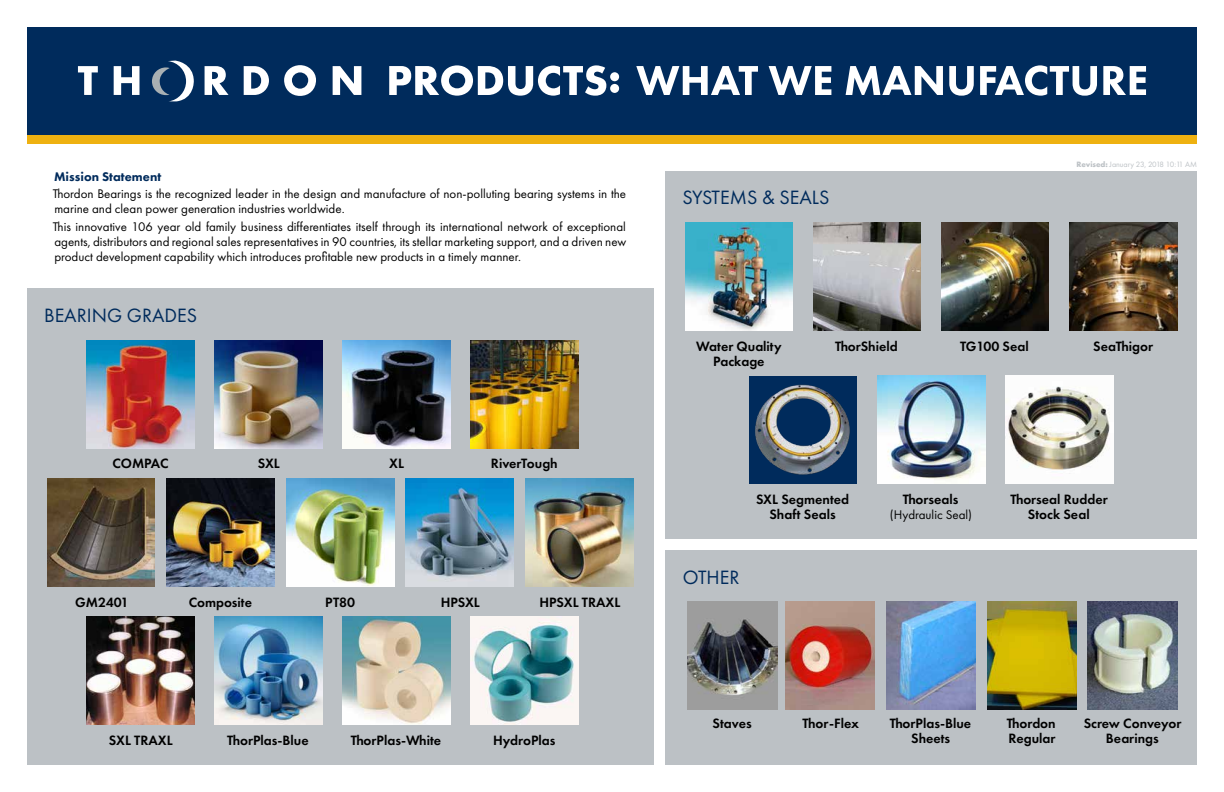
<style>
.page{position:relative;width:1224px;height:792px;background:#fff}
.page>*{position:absolute;margin:0;border:0;box-sizing:border-box;transform-origin:0 0}
.t1{font:20px "Futura PT";color:#002b5c}
.t2{font:600 14px/15px "Futura PT";color:#000;text-align:center}
.t3{font:13px/15px "Futura PT";color:#000}
.t4{font:800 13px "Futura PT";color:#002b5c}
.t5{font:8px "Futura PT";letter-spacing:-.005em;color:#bcc1c5}
.s1{font-weight:700}
</style>
<div class="page">
<div style="left:27px;top:135px;width:1170px;height:9px;background:#eeb111"></div>
<div style="left:27px;top:27px;width:1170px;height:108px;background:#002b5c"></div>
<svg style="left:389px;top:65px;width:757px;height:31px"></svg>
<div style="left:27px;top:289px;width:626px;height:476px;background:#bcc1c5"></div>
<div style="left:665px;top:550px;width:532px;height:215px;background:#bcc1c5"></div>
<div style="left:665px;top:171px;width:532px;height:368px;background:#bcc1c5"></div>
<img style="left:941px;top:222px;width:108px;height:108px">
<img style="left:786px;top:602px;width:89px;height:108px">
<img style="left:987px;top:602px;width:89px;height:108px">
<img style="left:685px;top:222px;width:108px;height:108px">
<div style="left:749px;top:376px;width:108px;height:108px;background:#002b5c"></div>
<img style="left:755px;top:384px;width:95px;height:91px">
<img style="left:688px;top:602px;width:89px;height:108px">
<img style="left:1005px;top:376px;width:108px;height:108px">
<img style="left:877px;top:376px;width:108px;height:108px">
<img style="left:1069px;top:222px;width:108px;height:108px">
<img style="left:1088px;top:602px;width:89px;height:108px">
<img style="left:813px;top:222px;width:108px;height:108px">
<img style="left:886px;top:602px;width:90px;height:108px">
<img style="left:47px;top:478px;width:108px;height:108px">
<img style="left:86px;top:340px;width:108px;height:108px">
<img style="left:86px;top:617px;width:108px;height:108px">
<img style="left:214px;top:340px;width:108px;height:108px">
<img style="left:214px;top:617px;width:108px;height:108px">
<img style="left:342px;top:340px;width:108px;height:108px">
<img style="left:342px;top:617px;width:108px;height:108px">
<img style="left:470px;top:340px;width:108px;height:108px">
<img style="left:470px;top:617px;width:108px;height:108px">
<img style="left:406px;top:478px;width:108px;height:108px">
<img style="left:286px;top:478px;width:108px;height:108px">
<img style="left:525px;top:478px;width:108px;height:108px">
<img style="left:167px;top:478px;width:108px;height:108px">
<svg style="left:78px;top:66px;width:20px;height:29px"></svg>
<svg style="left:114px;top:66px;width:25px;height:29px"></svg>
<svg style="left:205px;top:66px;width:24px;height:29px"></svg>
<svg style="left:244px;top:66px;width:25px;height:29px"></svg>
<svg style="left:284px;top:65px;width:32px;height:31px"></svg>
<svg style="left:333px;top:66px;width:28px;height:29px"></svg>
<svg style="left:152px;top:61px;width:42px;height:40px"></svg>
<p class="t4" style="left:54px;top:168px;width:109px">Mission Statement</p>
<p class="t3" style="left:53px;top:186px;width:575px">Thordon Bearings is the recognized leader in the design and manufacture of non-polluting bearing systems in the marine and clean power generation industries worldwide.</p>
<p class="t3" style="left:53px;top:219px;width:575px;text-align:justify">This innovative 106 year old family business differentiates itself through its international network of exceptional agents, distributors and regional sales representatives in 90 countries, its stellar marketing support, and a driven new product development capability which introduces profitable new products in a timely manner.</p>
<h1 class="t1" style="left:44px;top:304px;width:155px">BEARING GRADES</h1>
<p class="t2" style="left:112px;top:456px;width:58px">COMPAC</p>
<p class="t2" style="left:258px;top:456px;width:24px">SXL</p>
<p class="t2" style="left:389px;top:456px;width:16px">XL</p>
<p class="t2" style="left:491px;top:456px;width:68px">RiverTough</p>
<p class="t2" style="left:75px;top:594px;width:55px">GM2401</p>
<p class="t2" style="left:189px;top:594px;width:65px">Composite</p>
<p class="t2" style="left:325px;top:594px;width:32px">PT80</p>
<p class="t2" style="left:441px;top:594px;width:41px">HPSXL</p>
<p class="t2" style="left:539px;top:594px;width:82px">HPSXL TRAXL</p>
<p class="t2" style="left:109px;top:733px;width:65px">SXL TRAXL</p>
<p class="t2" style="left:227px;top:733px;width:83px">ThorPlas-Blue</p>
<p class="t2" style="left:351px;top:733px;width:92px">ThorPlas-White</p>
<p class="t2" style="left:493px;top:733px;width:64px">HydroPlas</p>
<h1 class="t1" style="left:682px;top:186px;width:149px">SYSTEMS &amp; SEALS</h1>
<p class="t2" style="left:696px;top:338px;width:87px">Water Quality<br>Package</p>
<p class="t2" style="left:835px;top:338px;width:64px">ThorShield</p>
<p class="t5" style="left:1076px;top:160px;width:122px"><span class="s1">Revised:</span> January 23, 2018 10:11 AM</p>
<p class="t2" style="left:960px;top:338px;width:70px">TG100 Seal</p>
<p class="t2" style="left:1093px;top:338px;width:61px">SeaThigor</p>
<p class="t2" style="left:756px;top:492px;width:95px">SXL Segmented<br>Shaft Seals</p>
<h1 class="t1" style="left:683px;top:565px;width:58px">OTHER</h1>
<p class="t2" style="left:903px;top:492px;width:57px">Thorseals</p>
<p class="t3" style="left:890px;top:507px;width:84px">(Hydraulic Seal)</p>
<p class="t2" style="left:1011px;top:492px;width:99px">Thorseal Rudder<br>Stock Seal</p>
<p class="t2" style="left:713px;top:716px;width:41px">Staves</p>
<p class="t2" style="left:890px;top:715px;width:83px">ThorPlas-Blue<br>Sheets</p>
<p class="t2" style="left:803px;top:716px;width:58px">Thor-Flex</p>
<p class="t2" style="left:1007px;top:716px;width:51px;text-align:left">Thordon<br>Regular</p>
<p class="t2" style="left:1084px;top:716px;width:99px">Screw Conveyor<br>Bearings</p>
</div>
